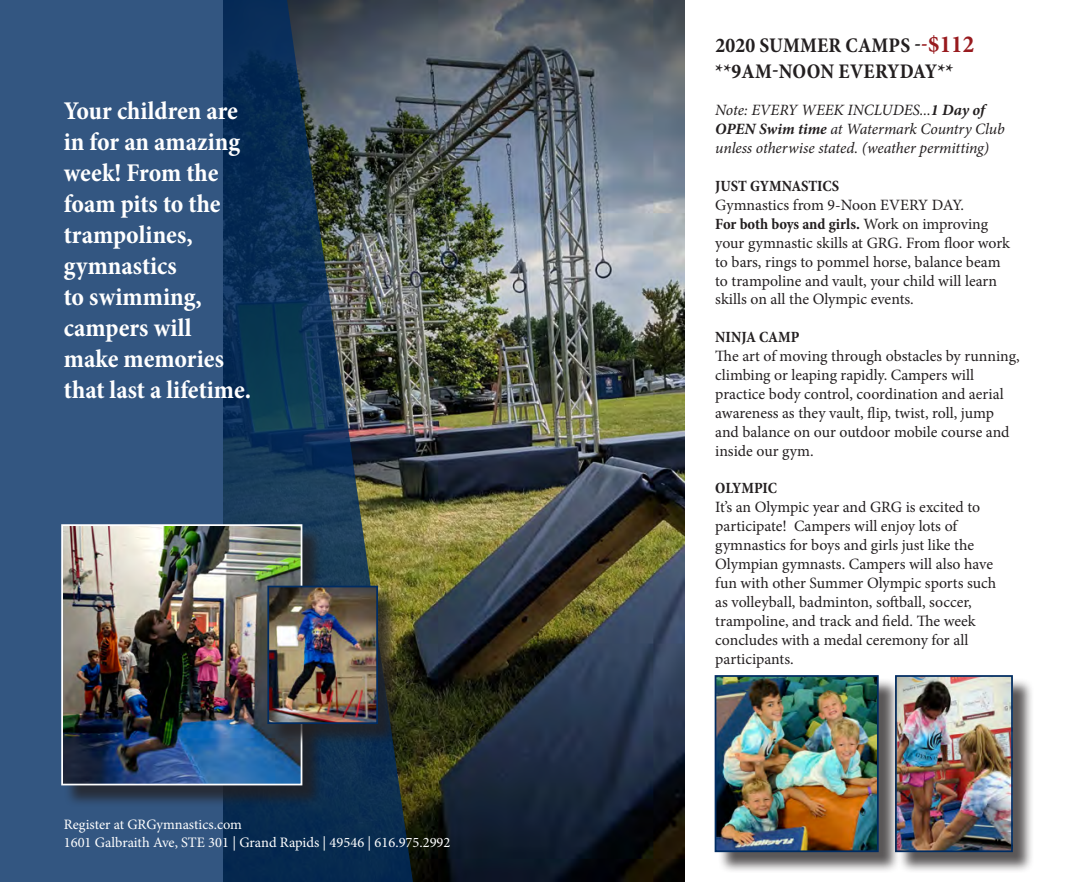
<style>
.page{position:relative;width:1071px;height:882px;background:#fff}
.page>*{position:absolute;margin:0;border:0;box-sizing:border-box;transform-origin:0 0}
.t1{font:700 condensed 25.9px/31px "Minion Pro";color:#fff}
.t2{font:700 condensed 21px/25.2px "Minion Pro";letter-spacing:.01em;color:#231f20}
.t3{font:15.75px/18.9px "Minion Pro";color:#231f20}
.t4{font:italic 15.75px/18.9px "Minion Pro";letter-spacing:-.01em;color:#231f20}
.t5{font:700 condensed 15.75px "Minion Pro";color:#231f20}
.t6{font:14.35px "Minion Pro";color:#fff}
.s1{color:#981a1e}
.s2{font-size:24.5px;color:#981a1e}
.s3{font-weight:700}
.s4{font-weight:700;font-stretch:condensed}
</style>
<div class="page">
<img style="left:417px;top:0;width:267px;height:882px">
<svg style="left:0;top:0;width:417px;height:882px;background:#2e4c6a"></svg>
<div style="left:64px;top:527px;width:260px;height:280px;background:#231f20;opacity:.75"></div>
<img style="left:64px;top:527px;width:235px;height:255px">
<div style="left:61px;top:524px;width:241px;height:261px;border:2px solid #fff"></div>
<div style="left:898px;top:678px;width:136px;height:196px;background:#231f20;opacity:.75"></div>
<img style="left:901px;top:678px;width:109px;height:171px">
<div style="left:895px;top:675px;width:118px;height:177px;border:2px solid #002c62"></div>
<div style="left:717px;top:678px;width:184px;height:196px;background:#231f20;opacity:.75"></div>
<img style="left:718px;top:678px;width:158px;height:171px">
<div style="left:715px;top:675px;width:164px;height:177px;border:2px solid #002c62"></div>
<div style="left:270px;top:588px;width:130px;height:158px;background:#231f20;opacity:.75"></div>
<img style="left:270px;top:589px;width:105px;height:132px">
<div style="left:267px;top:586px;width:111px;height:138px;border:2px solid #002c62"></div>
<p class="t1" style="left:64px;top:95px;width:189px">Your children are in for an amazing week! From the foam pits to the trampolines, gymnastics<br>to swimming, campers will make memories that last a lifetime.</p>
<p class="t6" style="left:64px;top:815px;width:180px">Register at GRGymnastics.com</p>
<p class="t6" style="left:64px;top:833px;width:388px">1601 Galbraith Ave, STE 301 | Grand Rapids | 49546 | 616.975.2992</p>
<p class="t2" style="left:715px;top:33px;width:261px">2020 SUMMER CAMPS -<span class="s1">-</span><span class="s2">$112 </span>**9AM-NOON EVERYDAY**</p>
<p class="t4" style="left:715px;top:101px;width:291px">Note: EVERY WEEK INCLUDES...<span class="s3">1 Day of<br>OPEN Swim time</span> at Watermark Country Club unless otherwise stated. (weather permitting)</p>
<p class="t5" style="left:715px;top:175px;width:125px">JUST GYMNASTICS</p>
<p class="t3" style="left:715px;top:196px;width:296px">Gymnastics from 9-Noon EVERY DAY.<br><span class="s4">For both boys and girls.</span> Work on improving your gymnastic skills at GRG. From floor work to bars, rings to pommel horse, balance beam to trampoline and vault, your child will learn skills on all the Olympic events.</p>
<p class="t5" style="left:715px;top:326px;width:86px">NINJA CAMP</p>
<p class="t3" style="left:715px;top:347px;width:306px">The art of moving through obstacles by running, climbing or leaping rapidly. Campers will practice body control, coordination and aerial awareness as they vault, flip, twist, roll, jump and balance on our outdoor mobile course and inside our gym.</p>
<p class="t5" style="left:715px;top:478px;width:63px">OLYMPIC</p>
<p class="t3" style="left:715px;top:498px;width:282px">It’s an Olympic year and GRG is excited to participate! Campers will enjoy lots of gymnastics for boys and girls just like the Olympian gymnasts. Campers will also have fun with other Summer Olympic sports such as volleyball, badminton, softball, soccer, trampoline, and track and field. The week concludes with a medal ceremony for all participants.</p>
</div>
